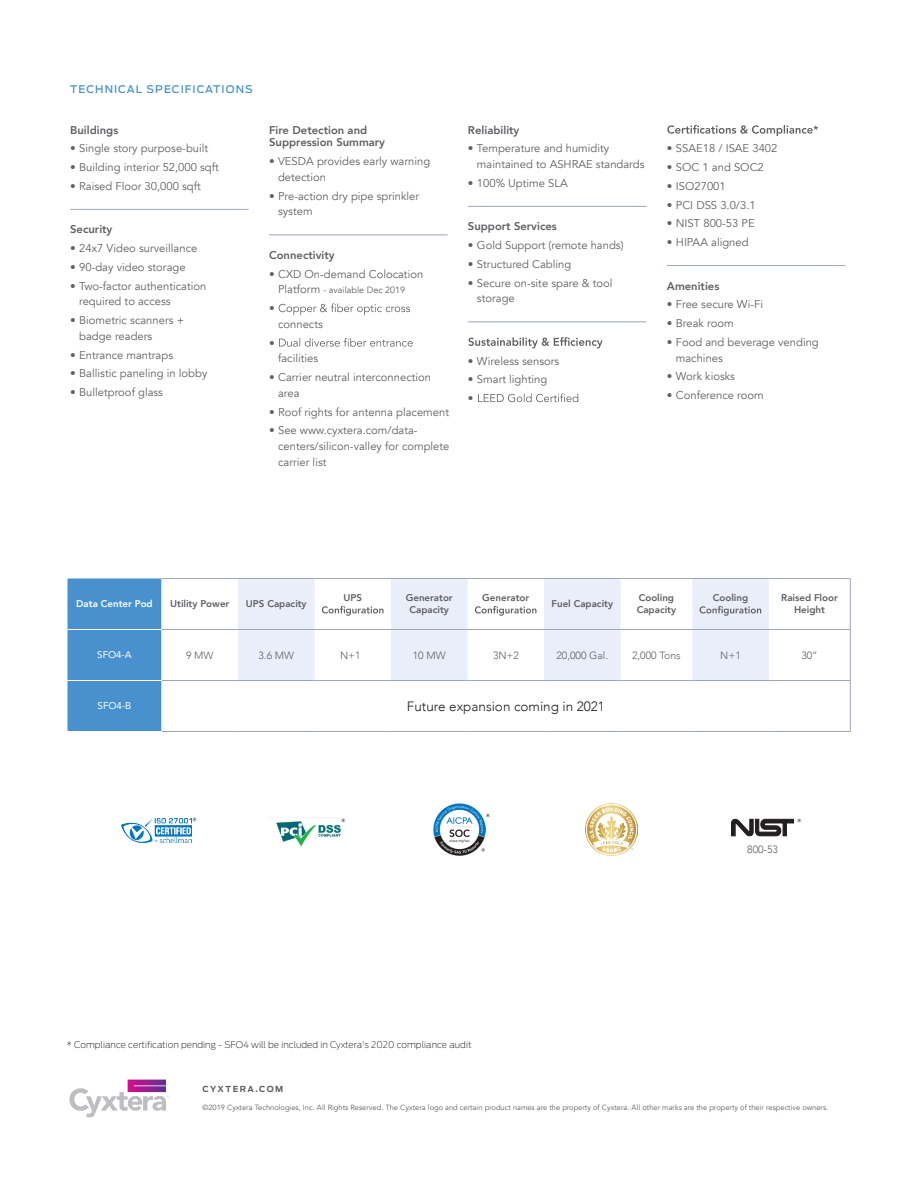
<style>
.page{position:relative;width:918px;height:1188px;background:#fff}
.page>*{position:absolute;margin:0;border:0;box-sizing:border-box;transform-origin:0 0}
.t1{font:300 13.5px "Avenir";color:#231f20}
.t2{font:11.25px/15.8px "Avenir";color:#606065}
.t3{font:800 11.25px/12.8px "Avenir";color:#606065}
.t4{font:300 10.5px "Avenir";color:#606065}
.t5{font:500 10.5px "Antenna";letter-spacing:.1em;color:#4891ce}
.t6{font:800 9.75px/12px "Avenir";color:#606065;text-align:center}
.t7{font:800 9.75px "Avenir";color:#fff}
.t8{font:9.75px "Avenir";color:#fff}
.t9{font:200 9px "Antenna";color:#231f20}
.t10{font:9px "Avenir";color:#606065}
.t11{font:700 8.25px "Antenna";letter-spacing:.17em;color:#606065}
.t12{font:7.5px "Avenir";color:#606065}
.s1{font-size:11.25px}
</style>
<div class="page">
<svg style="left:69px;top:1080px;width:100px;height:37px"></svg>
<hr style="left:70px;top:209px;width:179px;height:1px;background:#9da6b7">
<hr style="left:269px;top:235px;width:179px;height:1px;background:#9da6b7">
<svg style="left:279px;top:303px;width:131px;height:12px"></svg>
<svg style="left:279px;top:338px;width:134px;height:9px"></svg>
<hr style="left:468px;top:206px;width:178px;height:1px;background:#9da6b7">
<hr style="left:468px;top:322px;width:178px;height:1px;background:#9da6b7">
<svg style="left:468px;top:337px;width:135px;height:11px"></svg>
<svg style="left:478px;top:393px;width:100px;height:9px"></svg>
<hr style="left:667px;top:265px;width:178px;height:1px;background:#9da6b7">
<svg style="left:667px;top:125px;width:151px;height:11px"></svg>
<div style="left:67px;top:578px;width:95px;height:153px;background:#4891ce"></div>
<svg style="left:238px;top:579px;width:531px;height:101px;fill:#e9eef8"></svg>
<hr style="left:162px;top:629px;width:76px;height:1px;background:#9da6b7">
<hr style="left:238px;top:629px;width:77px;height:1px;background:#9da6b7">
<hr style="left:315px;top:629px;width:76px;height:1px;background:#9da6b7">
<hr style="left:391px;top:629px;width:77px;height:1px;background:#9da6b7">
<hr style="left:468px;top:629px;width:76px;height:1px;background:#9da6b7">
<hr style="left:544px;top:629px;width:77px;height:1px;background:#9da6b7">
<hr style="left:621px;top:629px;width:71px;height:1px;background:#9da6b7">
<hr style="left:692px;top:629px;width:77px;height:1px;background:#9da6b7">
<hr style="left:769px;top:629px;width:81px;height:1px;background:#9da6b7">
<hr style="left:162px;top:680px;width:76px;height:1px;background:#9da6b7">
<hr style="left:238px;top:680px;width:77px;height:1px;background:#9da6b7">
<hr style="left:315px;top:680px;width:76px;height:1px;background:#9da6b7">
<hr style="left:391px;top:680px;width:77px;height:1px;background:#9da6b7">
<hr style="left:468px;top:680px;width:76px;height:1px;background:#9da6b7">
<hr style="left:544px;top:680px;width:77px;height:1px;background:#9da6b7">
<hr style="left:621px;top:680px;width:71px;height:1px;background:#9da6b7">
<hr style="left:692px;top:680px;width:77px;height:1px;background:#9da6b7">
<hr style="left:769px;top:680px;width:81px;height:1px;background:#9da6b7">
<hr style="left:162px;top:731px;width:76px;height:1px;background:#9da6b7">
<hr style="left:238px;top:731px;width:77px;height:1px;background:#9da6b7">
<hr style="left:315px;top:731px;width:76px;height:1px;background:#9da6b7">
<hr style="left:391px;top:731px;width:77px;height:1px;background:#9da6b7">
<hr style="left:468px;top:731px;width:76px;height:1px;background:#9da6b7">
<hr style="left:544px;top:731px;width:77px;height:1px;background:#9da6b7">
<hr style="left:621px;top:731px;width:71px;height:1px;background:#9da6b7">
<hr style="left:692px;top:731px;width:77px;height:1px;background:#9da6b7">
<hr style="left:769px;top:731px;width:81px;height:1px;background:#9da6b7">
<hr style="left:67px;top:629px;width:95px;height:1px;background:#fff">
<hr style="left:67px;top:680px;width:95px;height:1px;background:#fff">
<hr style="left:850px;top:579px;width:1px;height:50px;background:#9da6b7">
<hr style="left:850px;top:630px;width:1px;height:50px;background:#9da6b7">
<hr style="left:850px;top:681px;width:1px;height:50px;background:#9da6b7">
<hr style="left:162px;top:578px;width:76px;height:1px;background:#9da6b7">
<hr style="left:238px;top:578px;width:77px;height:1px;background:#9da6b7">
<hr style="left:315px;top:578px;width:76px;height:1px;background:#9da6b7">
<hr style="left:391px;top:578px;width:77px;height:1px;background:#9da6b7">
<hr style="left:468px;top:578px;width:76px;height:1px;background:#9da6b7">
<hr style="left:544px;top:578px;width:77px;height:1px;background:#9da6b7">
<hr style="left:621px;top:578px;width:71px;height:1px;background:#9da6b7">
<hr style="left:692px;top:578px;width:77px;height:1px;background:#9da6b7">
<hr style="left:769px;top:578px;width:81px;height:1px;background:#9da6b7">
<svg style="left:322px;top:606px;width:61px;height:10px"></svg>
<svg style="left:475px;top:606px;width:61px;height:10px"></svg>
<svg style="left:700px;top:606px;width:61px;height:10px"></svg>
<img style="left:121px;top:819px;width:70px;height:23px">
<img style="left:276px;top:821px;width:65px;height:25px">
<img style="left:434px;top:804px;width:52px;height:51px">
<svg style="left:731px;top:819px;width:63px;height:18px"></svg>
<img style="left:585px;top:804px;width:52px;height:51px">
<p class="t5" style="left:70px;top:83px;width:184px">TECHNICAL SPECIFICATIONS</p>
<p class="t3" style="left:70px;top:123px;width:50px">Buildings</p>
<p class="t2" style="left:70px;top:141px;width:140px">• Single story purpose-built</p>
<p class="t2" style="left:70px;top:159px;width:150px">• Building interior 52,000 sqft</p>
<p class="t2" style="left:70px;top:178px;width:132px">• Raised Floor 30,000 sqft</p>
<p class="t3" style="left:70px;top:223px;width:44px">Security</p>
<p class="t2" style="left:70px;top:240px;width:129px">• 24x7 Video surveillance</p>
<p class="t2" style="left:70px;top:259px;width:117px">• 90-day video storage</p>
<p class="t2" style="left:79px;top:278px;width:129px;text-indent:-9px">• Two-factor authentication required to access</p>
<p class="t2" style="left:79px;top:313px;width:106px;text-indent:-9px">• Biometric scanners + badge readers</p>
<p class="t2" style="left:70px;top:347px;width:104px">• Entrance mantraps</p>
<p class="t2" style="left:70px;top:366px;width:139px">• Ballistic paneling in lobby</p>
<p class="t2" style="left:70px;top:385px;width:94px">• Bulletproof glass</p>
<p class="t3" style="left:269px;top:123px;width:118px">Fire Detection and<br>Suppression Summary</p>
<p class="t2" style="left:278px;top:153px;width:154px;text-indent:-9px">• VESDA provides early warning detection</p>
<p class="t2" style="left:278px;top:188px;width:143px;text-indent:-9px">• Pre-action dry pipe sprinkler system</p>
<p class="t3" style="left:269px;top:249px;width:67px">Connectivity</p>
<p class="t2" style="left:269px;top:266px;width:156px">• CXD On-demand Colocation</p>
<p class="t10" style="left:278px;top:285px;width:129px"><span class="s1">Platform</span> - available Dec 2019</p>
<p class="t2" style="left:269px;top:300px;width:7px">•</p>
<p class="t2" style="left:278px;top:316px;width:46px">connects</p>
<p class="t2" style="left:269px;top:335px;width:7px">•</p>
<p class="t2" style="left:278px;top:351px;width:42px">facilities</p>
<p class="t2" style="left:278px;top:369px;width:155px;text-indent:-9px">• Carrier neutral interconnection area</p>
<p class="t2" style="left:269px;top:404px;width:182px">• Roof rights for antenna placement</p>
<p class="t2" style="left:278px;top:423px;width:173px;text-indent:-9px">• See www.cyxtera.com/data&shy;centers/silicon-valley for complete carrier list</p>
<p class="t3" style="left:468px;top:123px;width:53px">Reliability</p>
<p class="t2" style="left:477px;top:141px;width:169px;text-indent:-9px">• Temperature and humidity maintained to ASHRAE standards</p>
<p class="t2" style="left:468px;top:175px;width:101px">• 100% Uptime SLA</p>
<p class="t3" style="left:468px;top:220px;width:90px">Support Services</p>
<p class="t2" style="left:468px;top:237px;width:157px">• Gold Support (remote hands)</p>
<p class="t2" style="left:468px;top:256px;width:105px">• Structured Cabling</p>
<p class="t2" style="left:477px;top:275px;width:137px;text-indent:-9px">• Secure on-site spare &amp; tool storage</p>
<p class="t2" style="left:468px;top:353px;width:93px">• Wireless sensors</p>
<p class="t2" style="left:468px;top:370px;width:81px;line-height:18.8px">• Smart lighting •</p>
<p class="t2" style="left:667px;top:141px;width:112px">• SSAE18 / ISAE 3402</p>
<p class="t2" style="left:667px;top:159px;width:98px">• SOC 1 and SOC2</p>
<p class="t2" style="left:667px;top:178px;width:60px">• ISO27001</p>
<p class="t2" style="left:667px;top:197px;width:90px">• PCI DSS 3.0/3.1</p>
<p class="t2" style="left:667px;top:216px;width:89px">• NIST 800-53 PE</p>
<p class="t2" style="left:667px;top:234px;width:83px">• HIPAA aligned</p>
<p class="t3" style="left:667px;top:279px;width:54px">Amenities</p>
<p class="t2" style="left:667px;top:297px;width:98px">• Free secure Wi-Fi</p>
<p class="t2" style="left:667px;top:316px;width:68px">• Break room</p>
<p class="t2" style="left:676px;top:334px;width:144px;text-indent:-9px">• Food and beverage vending machines</p>
<p class="t2" style="left:667px;top:369px;width:70px">• Work kiosks</p>
<p class="t2" style="left:667px;top:388px;width:98px">• Conference room</p>
<p class="t7" style="left:76px;top:596px;width:78px">Data Center Pod</p>
<p class="t6" style="left:170px;top:598px;width:61px">Utility Power</p>
<p class="t6" style="left:246px;top:598px;width:62px">UPS Capacity</p>
<p class="t6" style="left:344px;top:592px;width:20px">UPS</p>
<p class="t6" style="left:406px;top:592px;width:48px">Generator<br>Capacity</p>
<p class="t6" style="left:482px;top:592px;width:48px">Generator</p>
<p class="t6" style="left:551px;top:598px;width:63px">Fuel Capacity</p>
<p class="t6" style="left:637px;top:592px;width:41px;text-align:left">Cooling<br>Capacity</p>
<p class="t6" style="left:713px;top:592px;width:37px">Cooling</p>
<p class="t6" style="left:781px;top:592px;width:58px">Raised Floor<br>Height</p>
<p class="t8" style="left:97px;top:647px;width:36px">SFO4-A</p>
<p class="t4" style="left:186px;top:649px;width:29px">9 MW</p>
<p class="t4" style="left:258px;top:649px;width:37px">3.6 MW</p>
<p class="t4" style="left:340px;top:649px;width:22px">N+1</p>
<p class="t4" style="left:413px;top:649px;width:34px">10 MW</p>
<p class="t4" style="left:493px;top:649px;width:28px">3N+2</p>
<p class="t4" style="left:556px;top:649px;width:53px">20,000 Gal.</p>
<p class="t4" style="left:632px;top:649px;width:50px">2,000 Tons</p>
<p class="t4" style="left:720px;top:649px;width:22px">N+1</p>
<p class="t4" style="left:801px;top:649px;width:18px">30”</p>
<p class="t8" style="left:98px;top:698px;width:35px">SFO4-B</p>
<p class="t1" style="left:407px;top:699px;width:199px">Future expansion coming in 2021</p>
<p class="t9" style="left:192px;top:815px;width:7px">*</p>
<p class="t9" style="left:341px;top:816px;width:7px">*</p>
<p class="t9" style="left:486px;top:811px;width:7px">*</p>
<p class="t9" style="left:67px;top:1039px;width:406px">* Compliance certification pending - SFO4 will be included in Cyxtera's 2020 compliance audit</p>
<p class="t4" style="left:747px;top:843px;width:32px">800-53</p>
<p class="t9" style="left:797px;top:816px;width:7px">*</p>
<p class="t11" style="left:202px;top:1084px;width:83px">CYXTERA.COM</p>
<p class="t12" style="left:202px;top:1103px;width:628px">©2019 Cyxtera Technologies, Inc. All Rights Reserved. The Cyxtera logo and certain product names are the property of Cyxtera. All other marks are the property of their respective owners.</p>
</div>
